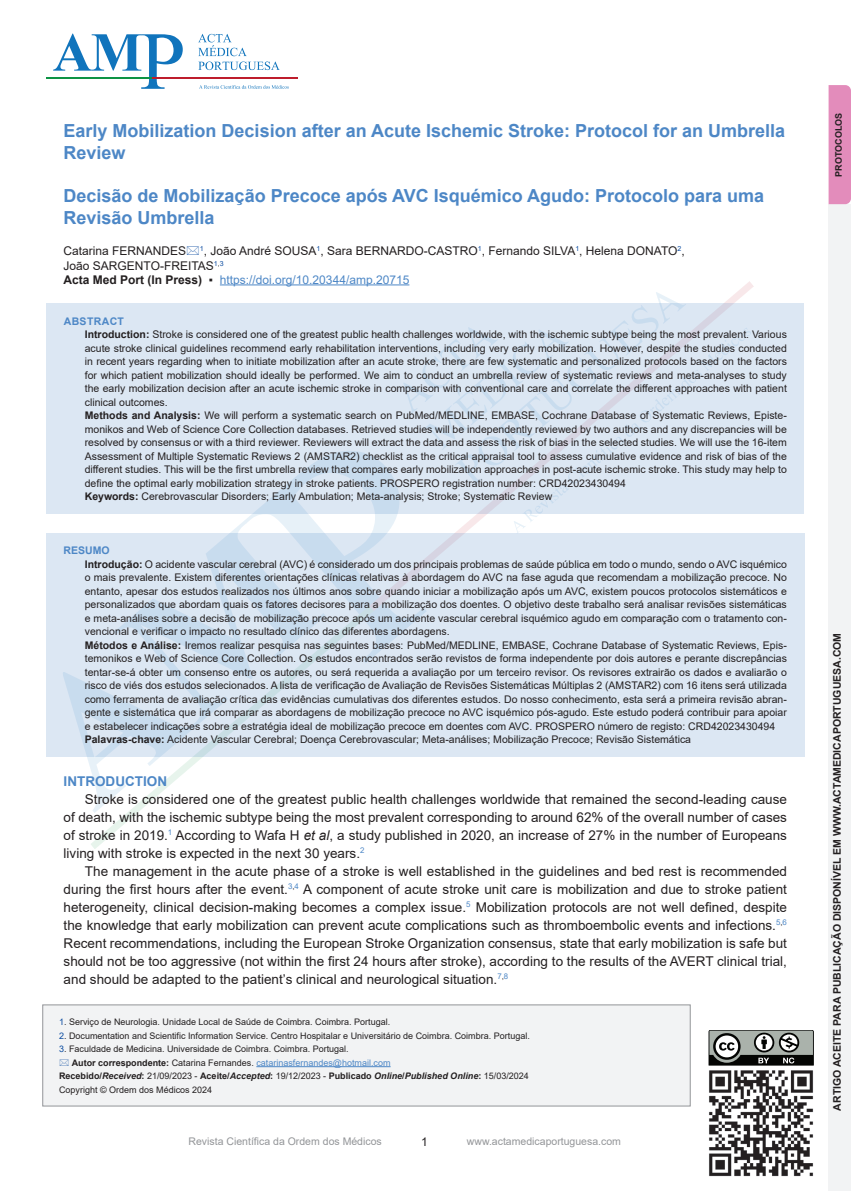
<style>
.page{position:relative;width:851px;height:1191px;background:#fff}
.page>*{position:absolute;margin:0;border:0;box-sizing:border-box;transform-origin:0 0}
.t1{font:700 18px/21.6px "Arial";color:#4d87c6}
.t2{font:13.5px/18px "Arial";color:#231f20;text-align:justify}
.t3{font:700 13.5px "Arial";color:#4d87c6}
.t4{font:12px/15px "Arial";color:#231f20}
.t5{font:12px "Arial";color:#4d87c6}
.t6{font:10.5px/13.5px "Arial";color:#231f20}
.t7{font:700 10.5px "Arial";color:#231f20}
.t8{font:10.5px "Arial";color:#939598}
.t9{font:9px "Arial";color:#231f20}
.t10{font:italic 700 9px "Arial";color:#231f20}
.t11{font:9px "Arial";color:#4d87c6}
.t12{font:700 9px "Arial";color:#231f20}
.s1{font-weight:700;color:#231f20}
.s2{color:#231f20}
.s3{font-weight:700;color:#4d87c6}
.s4{font-weight:700}
.s5{font-style:italic}
.s6{color:#0d4da1}
.s7{font-style:normal}
.s8{font-weight:400;font-style:normal}
</style>
<div class="page">
<svg style="left:90px;top:756px;width:284px;height:93px"></svg>
<svg style="left:369px;top:281px;width:385px;height:252px"></svg>
<div style="left:828px;top:204px;width:23px;height:987px;background:#f2f3f4"></div>
<div style="left:828px;top:85px;width:23px;height:119px;background:#e38cbb"></div>
<div style="left:43px;top:1004px;width:647px;height:102px;background:#f2f3f4;border:1px solid #939598"></div>
<svg style="left:46px;top:533px;width:758px;height:223px;background:#d9e5f2"></svg>
<svg style="left:46px;top:303px;width:757px;height:211px;background:#dae6f2"></svg>
<img style="left:709px;top:1070px;width:105px;height:107px">
<hr style="left:256px;top:1066px;width:134px;height:1px;background:#4d87c6">
<hr style="left:220px;top:284px;width:189px;height:1px;background:#4d87c6">
<svg style="left:53px;top:34px;width:130px;height:55px"></svg>
<svg style="left:198px;top:34px;width:82px;height:36px"></svg>
<svg style="left:199px;top:85px;width:90px;height:4px"></svg>
<hr style="left:46px;top:77px;width:107px;height:2px;background:#0d9344">
<hr style="left:153px;top:77px;width:145px;height:2px;background:#be1d2c">
<svg style="left:708px;top:1030px;width:106px;height:35px;background:#757975"></svg>
<h1 class="t1" style="left:64px;top:120px;width:723px">Early Mobilization Decision after an Acute Ischemic Stroke: Protocol for an Umbrella<br>Review</h1>
<h1 class="t1" style="left:64px;top:185px;width:702px">Decisão de Mobilização Precoce após AVC Isquémico Agudo: Protocolo para uma<br>Revisão Umbrella</h1>
<p class="t4" style="left:64px;top:243px;width:623px">Catarina FERNANDES <sup>1</sup>, João André SOUSA<sup>1</sup>, Sara BERNARDO-CASTRO<sup>1</sup>, Fernando SILVA<sup>1</sup>, Helena DONATO<sup>2</sup>,<br>João SARGENTO-FREITAS<sup>1</sup><sup>,</sup><sup>3</sup></p>
<p class="t5" style="left:64px;top:271px;width:347px"><span class="s1">Acta Med Port (In Press)</span> <span class="s2">▪</span> https://doi.org/10.20344/amp.20715</p>
<p class="t6" style="left:85px;top:314px;width:703px;text-indent:-21px"><span class="s3">ABSTRACT<br></span><span class="s4">Introduction:</span> Stroke is considered one of the greatest public health challenges worldwide, with the ischemic subtype being the most prevalent. Various acute stroke clinical guidelines recommend early rehabilitation interventions, including very early mobilization. However, despite the studies conducted in recent years regarding when to initiate mobilization after an acute stroke, there are few systematic and personalized protocols based on the factors for which patient mobilization should ideally be performed. We aim to conduct an umbrella review of systematic reviews and meta-analyses to study the early mobilization decision after an acute ischemic stroke in comparison with conventional care and correlate the different approaches with patient clinical outcomes.<br><span class="s4">Methods and Analysis:</span> We will perform a systematic search on PubMed/MEDLINE, EMBASE, Cochrane Database of Systematic Reviews, Episte&shy;monikos and Web of Science Core Collection databases. Retrieved studies will be independently reviewed by two authors and any discrepancies will be resolved by consensus or with a third reviewer. Reviewers will extract the data and assess the risk of bias in the selected studies. We will use the 16-item Assessment of Multiple Systematic Reviews 2 (AMSTAR2) checklist as the critical appraisal tool to assess cumulative evidence and risk of bias of the different studies. This will be the first umbrella review that compares early mobilization approaches in post-acute ischemic stroke. This study may help to define the optimal early mobilization strategy in stroke patients. PROSPERO registration number: CRD42023430494<br><span class="s4">Keywords:</span> Cerebrovascular Disorders; Early Ambulation; Meta-analysis; Stroke; Systematic Review</p>
<p class="t6" style="left:85px;top:543px;width:703px;text-indent:-21px"><span class="s3">RESUMO<br></span><span class="s4">Introdução:</span> O acidente vascular cerebral (AVC) é considerado um dos principais problemas de saúde pública em todo o mundo, sendo o AVC isquémico o mais prevalente. Existem diferentes orientações clínicas relativas à abordagem do AVC na fase aguda que recomendam a mobilização precoce. No entanto, apesar dos estudos realizados nos últimos anos sobre quando iniciar a mobilização após um AVC, existem poucos protocolos sistemáticos e personalizados que abordam quais os fatores decisores para a mobilização dos doentes. O objetivo deste trabalho será analisar revisões sistemáticas e meta-análises sobre a decisão de mobilização precoce após um acidente vascular cerebral isquémico agudo em comparação com o tratamento con&shy;vencional e verificar o impacto no resultado clínico das diferentes abordagens.<br><span class="s4">Métodos e Análise:</span> Iremos realizar pesquisa nas seguintes bases: PubMed/MEDLINE, EMBASE, Cochrane Database of Systematic Reviews, Epis&shy;temonikos e Web of Science Core Collection. Os estudos encontrados serão revistos de forma independente por dois autores e perante discrepâncias tentar-se-á obter um consenso entre os autores, ou será requerida a avaliação por um terceiro revisor. Os revisores extrairão os dados e avaliarão o risco de viés dos estudos selecionados. A lista de verificação de Avaliação de Revisões Sistemáticas Múltiplas 2 (AMSTAR2) com 16 itens será utilizada como ferramenta de avaliação crítica das evidências cumulativas dos diferentes estudos. Do nosso conhecimento, esta será a primeira revisão abran&shy;gente e sistemática que irá comparar as abordagens de mobilização precoce no AVC isquémico pós-agudo. Este estudo poderá contribuir para apoiar e estabelecer indicações sobre a estratégia ideal de mobilização precoce em doentes com AVC. PROSPERO número de registo: CRD42023430494<br><span class="s4">Palavras-chave:</span> Acidente Vascular Cerebral; Doença Cerebrovascular; Meta-análises; Mobilização Precoce; Revisão Sistemática</p>
<p class="t3" style="left:64px;top:771px;width:105px">INTRODUCTION</p>
<p class="t2" style="left:64px;top:790px;width:725px;text-indent:21px">Stroke is considered one of the greatest public health challenges worldwide that remained the second-leading cause of death, with the ischemic subtype being the most prevalent corresponding to around 62% of the overall number of cases of stroke in 2019.<sup>1</sup> According to Wafa H <span class="s5">et al</span>, a study published in 2020, an increase of 27% in the number of Europeans living with stroke is expected in the next 30 years.<sup>2</sup></p>
<p class="t2" style="left:64px;top:862px;width:725px;text-indent:21px">The management in the acute phase of a stroke is well established in the guidelines and bed rest is recommended during the first hours after the event.<sup>3</sup><sup>,</sup><sup>4</sup> A component of acute stroke unit care is mobilization and due to stroke patient heterogeneity, clinical decision-making becomes a complex issue.<sup>5</sup> Mobilization protocols are not well defined, despite the knowledge that early mobilization can prevent acute complications such as thromboembolic events and infections.<sup>5</sup><sup>,</sup><sup>6<br></sup>Recent recommendations, including the European Stroke Organization consensus, state that early mobilization is safe but should not be too aggressive (not within the first 24 hours after stroke), according to the results of the AVERT clinical trial, and should be adapted to the patient’s clinical and neurological situation.<sup>7</sup><sup>,</sup><sup>8</sup></p>
<p class="t9" style="left:59px;top:1015px;width:333px"><span class="s6">1</span>. Serviço de Neurologia. Unidade Local de Saúde de Coimbra. Coimbra. Portugal.</p>
<p class="t9" style="left:59px;top:1029px;width:472px"><span class="s6">2</span>. Documentation and Scientific Information Service. Centro Hospitalar e Universitário de Coimbra. Coimbra. Portugal.</p>
<p class="t9" style="left:59px;top:1042px;width:291px"><span class="s6">3</span>. Faculdade de Medicina. Universidade de Coimbra. Coimbra. Portugal.</p>
<p class="t11" style="left:72px;top:1056px;width:320px"><span class="s1">Autor correspondente:</span> <span class="s2">Catarina Fernandes.</span> catarinasfernandes@hotmail.com</p>
<p class="t10" style="left:59px;top:1070px;width:471px"><span class="s7">Recebido/</span>Received<span class="s7">:</span> <span class="s8">21/09/2023 -</span> <span class="s7">Aceite/</span>Accepted<span class="s7">:</span> <span class="s8">19/12/2023 -</span> <span class="s7">Publicado</span> Online<span class="s7">/</span>Published Online<span class="s7">:</span> <span class="s8">15/03/2024</span></p>
<p class="t9" style="left:59px;top:1083px;width:155px">Copyright © Ordem dos Médicos 2024</p>
<p class="t8" style="left:189px;top:1134px;width:195px">Revista Científica da Ordem dos Médicos</p>
<p class="t4" style="left:421px;top:1134px;width:8px">1</p>
<p class="t8" style="left:467px;top:1134px;width:156px">www.actamedicaportuguesa.com</p>
<p class="t12" style="left:832px;top:176px;width:65px;rotate:-90deg">PROTOCOLOS</p>
<p class="t7" style="left:829px;top:1110px;width:479px;rotate:-90deg">ARTIGO ACEITE PARA PUBLICAÇÃO DISPONÍVEL EM WWW.ACTAMEDICAPORTUGUESA.COM</p>
</div>
